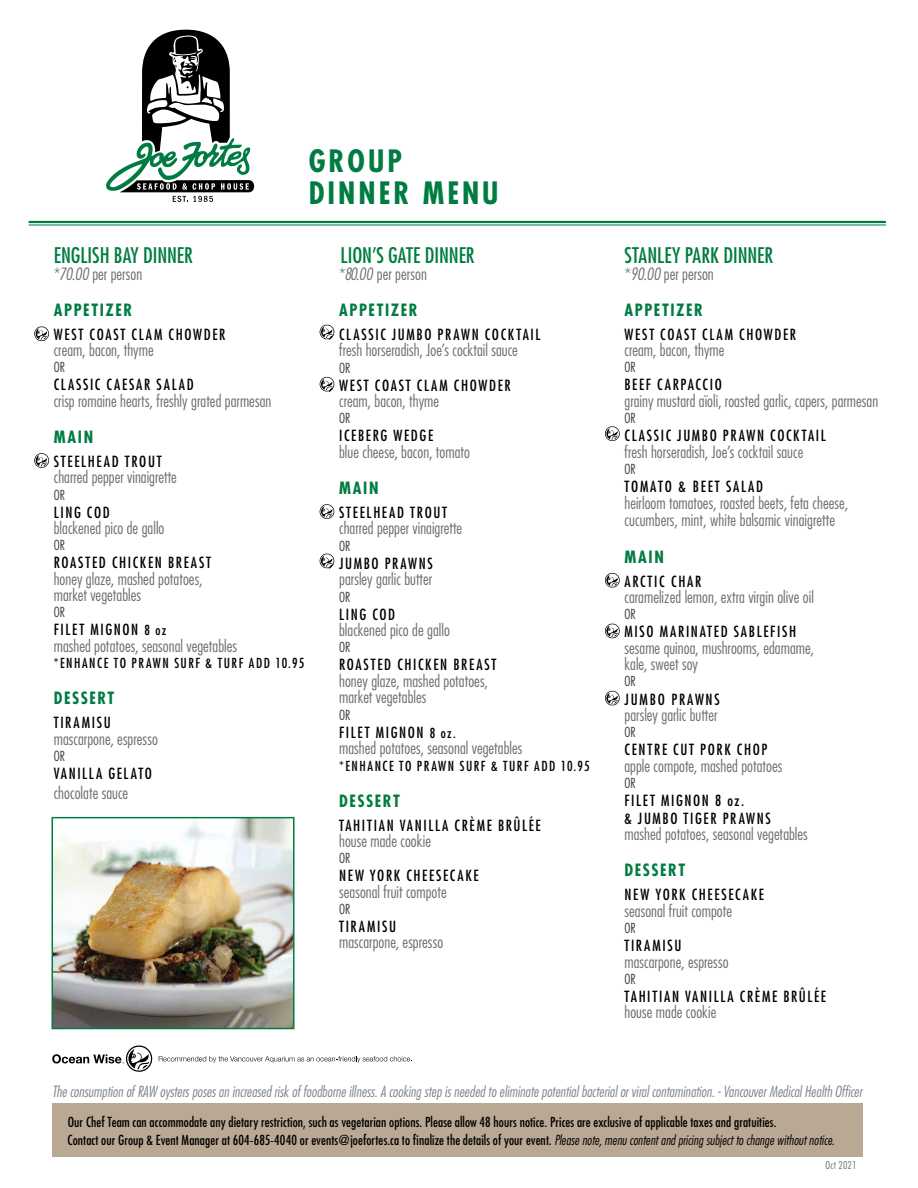
<style>
.page{position:relative;width:918px;height:1188px;background:#fff}
.page>*{position:absolute;margin:0;border:0;box-sizing:border-box;transform-origin:0 0}
.t1{font:700 condensed 30px/31.5px "Futura";letter-spacing:.1em;color:#007c42}
.t2{font:condensed 21px "Futura";color:#007c42}
.t3{font:300 condensed 16.5px/36px "Futura";color:#6d6e71}
.t4{font:700 condensed 16.5px "Futura";letter-spacing:.095em;color:#007c42}
.t5{font:condensed 15px/18px "Futura";letter-spacing:.11em;color:#000}
.t6{font:italic 300 condensed 15px "Futura";letter-spacing:.005em;color:#808285}
.t7{font:condensed 13.5px/18px "Futura";letter-spacing:.01em;color:#000}
.t8{font:condensed 13.5px "Futura";letter-spacing:.115em;color:#000}
.t9{font:300 condensed 13.5px "Futura";letter-spacing:.01em;color:#414042}
.t10{font:300 condensed 10.5px "Futura";letter-spacing:.02em;color:#6d6e71}
.s1{font-style:italic}
.s2{font-weight:700;color:#007c42}
.s3{font-size:13.5px}
.s4{font-weight:300;font-style:italic}
</style>
<div class="page">
<hr style="left:29px;top:221px;width:857px;height:2px;background:#007c42">
<hr style="left:29px;top:225px;width:857px;height:1px;background:#007c42">
<svg style="left:34px;top:326px;width:15px;height:15px"></svg>
<svg style="left:34px;top:453px;width:15px;height:15px"></svg>
<svg style="left:319px;top:324px;width:16px;height:16px"></svg>
<svg style="left:319px;top:377px;width:16px;height:15px"></svg>
<svg style="left:319px;top:504px;width:16px;height:15px"></svg>
<svg style="left:319px;top:553px;width:16px;height:16px"></svg>
<svg style="left:605px;top:426px;width:15px;height:15px"></svg>
<svg style="left:605px;top:573px;width:15px;height:15px"></svg>
<svg style="left:605px;top:623px;width:15px;height:16px"></svg>
<svg style="left:605px;top:691px;width:15px;height:15px"></svg>
<div style="left:52px;top:1104px;width:810px;height:53px;background:#b9a893"></div>
<svg style="left:159px;top:1056px;width:253px;height:7px"></svg>
<svg style="left:52px;top:1046px;width:100px;height:26px"></svg>
<img style="left:55px;top:820px;width:237px;height:206px">
<div style="left:52px;top:817px;width:243px;height:212px;border:2px solid #007c42"></div>
<svg style="left:106px;top:30px;width:149px;height:172px"></svg>
<h1 class="t1" style="left:309px;top:145px;width:191px">GROUP<br>DINNER MENU</h1>
<p class="t2" style="left:54px;top:242px;width:141px">ENGLISH BAY DINNER</p>
<p class="t3" style="left:54px;top:256px;width:90px">*<span class="s1">70.00</span> per person<br><span class="s2">APPETIZER</span></p>
<p class="t5" style="left:54px;top:325px;width:173px">WEST COAST CLAM CHOWDER</p>
<p class="t3" style="left:54px;top:332px;width:102px">cream, bacon, thyme</p>
<p class="t9" style="left:54px;top:359px;width:13px">OR</p>
<p class="t5" style="left:54px;top:376px;width:142px">CLASSIC CAESAR SALAD</p>
<p class="t3" style="left:54px;top:383px;width:219px">crisp romaine hearts, freshly grated parmesan</p>
<p class="t4" style="left:54px;top:426px;width:41px">MAIN</p>
<p class="t5" style="left:54px;top:452px;width:109px">STEELHEAD TROUT</p>
<p class="t3" style="left:54px;top:459px;width:125px">charred pepper vinaigrette</p>
<p class="t9" style="left:54px;top:487px;width:13px">OR</p>
<p class="t5" style="left:54px;top:503px;width:58px">LING COD</p>
<p class="t3" style="left:54px;top:510px;width:112px">blackened pico de gallo</p>
<p class="t9" style="left:54px;top:537px;width:13px">OR</p>
<p class="t5" style="left:54px;top:554px;width:159px">ROASTED CHICKEN BREAST</p>
<p class="t3" style="left:54px;top:570px;width:150px;line-height:16.5px">honey glaze, mashed potatoes, market vegetables</p>
<p class="t9" style="left:54px;top:604px;width:13px">OR</p>
<p class="t5" style="left:54px;top:621px;width:114px">FILET MIGNON <span class="s3">8 oz</span></p>
<p class="t3" style="left:54px;top:628px;width:185px">mashed potatoes, seasonal vegetables</p>
<p class="t8" style="left:54px;top:655px;width:252px">*ENHANCE TO PRAWN SURF &amp; TURF ADD 10.95</p>
<p class="t4" style="left:54px;top:687px;width:62px">DESSERT</p>
<p class="t5" style="left:54px;top:714px;width:58px">TIRAMISU</p>
<p class="t3" style="left:54px;top:721px;width:106px">mascarpone, espresso</p>
<p class="t9" style="left:54px;top:748px;width:13px">OR</p>
<p class="t5" style="left:54px;top:764px;width:100px">VANILLA GELATO</p>
<p class="t3" style="left:54px;top:775px;width:76px">chocolate sauce</p>
<p class="t2" style="left:341px;top:242px;width:136px">LION’S GATE DINNER</p>
<p class="t3" style="left:339px;top:256px;width:89px">*<span class="s1">80.00</span> per person<br><span class="s2">APPETIZER</span></p>
<p class="t5" style="left:339px;top:325px;width:203px">CLASSIC JUMBO PRAWN COCKTAIL</p>
<p class="t3" style="left:339px;top:332px;width:180px">fresh horseradish, Joe’s cocktail sauce</p>
<p class="t9" style="left:339px;top:360px;width:13px">OR</p>
<p class="t5" style="left:339px;top:376px;width:173px">WEST COAST CLAM CHOWDER</p>
<p class="t3" style="left:339px;top:383px;width:102px">cream, bacon, thyme</p>
<p class="t9" style="left:339px;top:410px;width:13px">OR</p>
<p class="t5" style="left:339px;top:427px;width:96px">ICEBERG WEDGE</p>
<p class="t3" style="left:339px;top:434px;width:132px">blue cheese, bacon, tomato</p>
<p class="t4" style="left:339px;top:477px;width:41px">MAIN</p>
<p class="t5" style="left:339px;top:503px;width:109px">STEELHEAD TROUT</p>
<p class="t3" style="left:339px;top:510px;width:125px">charred pepper vinaigrette</p>
<p class="t9" style="left:339px;top:538px;width:13px">OR</p>
<p class="t5" style="left:339px;top:554px;width:95px">JUMBO PRAWNS</p>
<p class="t3" style="left:339px;top:561px;width:95px">parsley garlic butter</p>
<p class="t9" style="left:339px;top:589px;width:13px">OR</p>
<p class="t5" style="left:339px;top:605px;width:58px">LING COD</p>
<p class="t3" style="left:339px;top:612px;width:112px">blackened pico de gallo</p>
<p class="t9" style="left:339px;top:639px;width:13px">OR</p>
<p class="t5" style="left:339px;top:656px;width:159px">ROASTED CHICKEN BREAST</p>
<p class="t3" style="left:339px;top:673px;width:150px;line-height:16.5px">honey glaze, mashed potatoes, market vegetables</p>
<p class="t9" style="left:339px;top:707px;width:13px">OR</p>
<p class="t5" style="left:339px;top:723px;width:118px">FILET MIGNON <span class="s3">8 oz.</span></p>
<p class="t3" style="left:339px;top:730px;width:185px">mashed potatoes, seasonal vegetables</p>
<p class="t8" style="left:339px;top:757px;width:252px">*ENHANCE TO PRAWN SURF &amp; TURF ADD 10.95</p>
<p class="t4" style="left:339px;top:790px;width:62px">DESSERT</p>
<p class="t5" style="left:339px;top:816px;width:203px">TAHITIAN VANILLA CRÈME BRÛLÉE</p>
<p class="t3" style="left:339px;top:823px;width:93px">house made cookie</p>
<p class="t9" style="left:339px;top:850px;width:13px">OR</p>
<p class="t5" style="left:339px;top:867px;width:141px">NEW YORK CHEESECAKE</p>
<p class="t3" style="left:339px;top:874px;width:109px">seasonal fruit compote</p>
<p class="t9" style="left:339px;top:901px;width:13px">OR</p>
<p class="t5" style="left:339px;top:917px;width:58px">TIRAMISU</p>
<p class="t3" style="left:339px;top:924px;width:106px">mascarpone, espresso</p>
<p class="t2" style="left:624px;top:242px;width:150px">STANLEY PARK DINNER</p>
<p class="t3" style="left:624px;top:256px;width:91px">*<span class="s1">90.00</span> per person<br><span class="s2">APPETIZER</span></p>
<p class="t5" style="left:624px;top:325px;width:173px">WEST COAST CLAM CHOWDER</p>
<p class="t3" style="left:624px;top:332px;width:102px">cream, bacon, thyme</p>
<p class="t9" style="left:624px;top:359px;width:13px">OR</p>
<p class="t5" style="left:624px;top:376px;width:99px">BEEF CARPACCIO</p>
<p class="t3" style="left:624px;top:383px;width:255px">grainy mustard aïoli, roasted garlic, capers, parmesan</p>
<p class="t9" style="left:624px;top:410px;width:13px">OR</p>
<p class="t5" style="left:624px;top:426px;width:203px">CLASSIC JUMBO PRAWN COCKTAIL</p>
<p class="t3" style="left:624px;top:433px;width:180px">fresh horseradish, Joe’s cocktail sauce</p>
<p class="t9" style="left:624px;top:461px;width:13px">OR</p>
<p class="t5" style="left:624px;top:477px;width:140px">TOMATO &amp; BEET SALAD</p>
<p class="t3" style="left:624px;top:494px;width:225px;line-height:17.2px">heirloom tomatoes, roasted beets, feta cheese, cucumbers, mint, white balsamic vinaigrette</p>
<p class="t4" style="left:624px;top:546px;width:41px">MAIN</p>
<p class="t5" style="left:624px;top:572px;width:78px">ARCTIC CHAR</p>
<p class="t3" style="left:624px;top:579px;width:191px">caramelized lemon, extra virgin olive oil</p>
<p class="t9" style="left:624px;top:606px;width:13px">OR</p>
<p class="t5" style="left:624px;top:623px;width:173px">MISO MARINATED SABLEFISH</p>
<p class="t3" style="left:624px;top:639px;width:191px;line-height:16.5px">sesame quinoa, mushrooms, edamame, kale, sweet soy</p>
<p class="t9" style="left:624px;top:673px;width:13px">OR</p>
<p class="t5" style="left:624px;top:691px;width:97px">JUMBO PRAWNS</p>
<p class="t3" style="left:624px;top:697px;width:95px">parsley garlic butter</p>
<p class="t9" style="left:624px;top:724px;width:13px">OR</p>
<p class="t5" style="left:624px;top:741px;width:144px">CENTRE CUT PORK CHOP</p>
<p class="t3" style="left:624px;top:748px;width:159px">apple compote, mashed potatoes</p>
<p class="t9" style="left:624px;top:775px;width:13px">OR</p>
<p class="t5" style="left:624px;top:791px;width:148px">FILET MIGNON 8 oz.<br>&amp; JUMBO TIGER PRAWNS</p>
<p class="t3" style="left:624px;top:816px;width:185px">mashed potatoes, seasonal vegetables</p>
<p class="t4" style="left:625px;top:860px;width:62px">DESSERT</p>
<p class="t5" style="left:624px;top:886px;width:141px">NEW YORK CHEESECAKE</p>
<p class="t3" style="left:624px;top:893px;width:109px">seasonal fruit compote</p>
<p class="t9" style="left:624px;top:920px;width:13px">OR</p>
<p class="t5" style="left:624px;top:936px;width:58px">TIRAMISU</p>
<p class="t3" style="left:624px;top:943px;width:106px">mascarpone, espresso</p>
<p class="t9" style="left:624px;top:971px;width:13px">OR</p>
<p class="t5" style="left:624px;top:987px;width:203px">TAHITIAN VANILLA CRÈME BRÛLÉE</p>
<p class="t3" style="left:624px;top:994px;width:93px">house made cookie</p>
<p class="t6" style="left:52px;top:1082px;width:811px">The consumption of RAW oysters poses an increased risk of foodborne illness. A cooking step is needed to eliminate potential bacterial or viral contamination. - Vancouver Medical Health Officer</p>
<p class="t7" style="left:68px;top:1113px;width:769px">Our Chef Team can accommodate any dietary restriction, such as vegetarian options. Please allow 48 hours notice. Prices are exclusive of applicable taxes and gratuities.<br>Contact our Group &amp; Event Manager at 604-685-4040 or events@joefortes.ca to finalize the details of your event. <span class="s4">Please note, menu content and pricing subject to change without notice.</span></p>
<p class="t10" style="left:826px;top:1158px;width:32px">Oct 2021</p>
</div>
